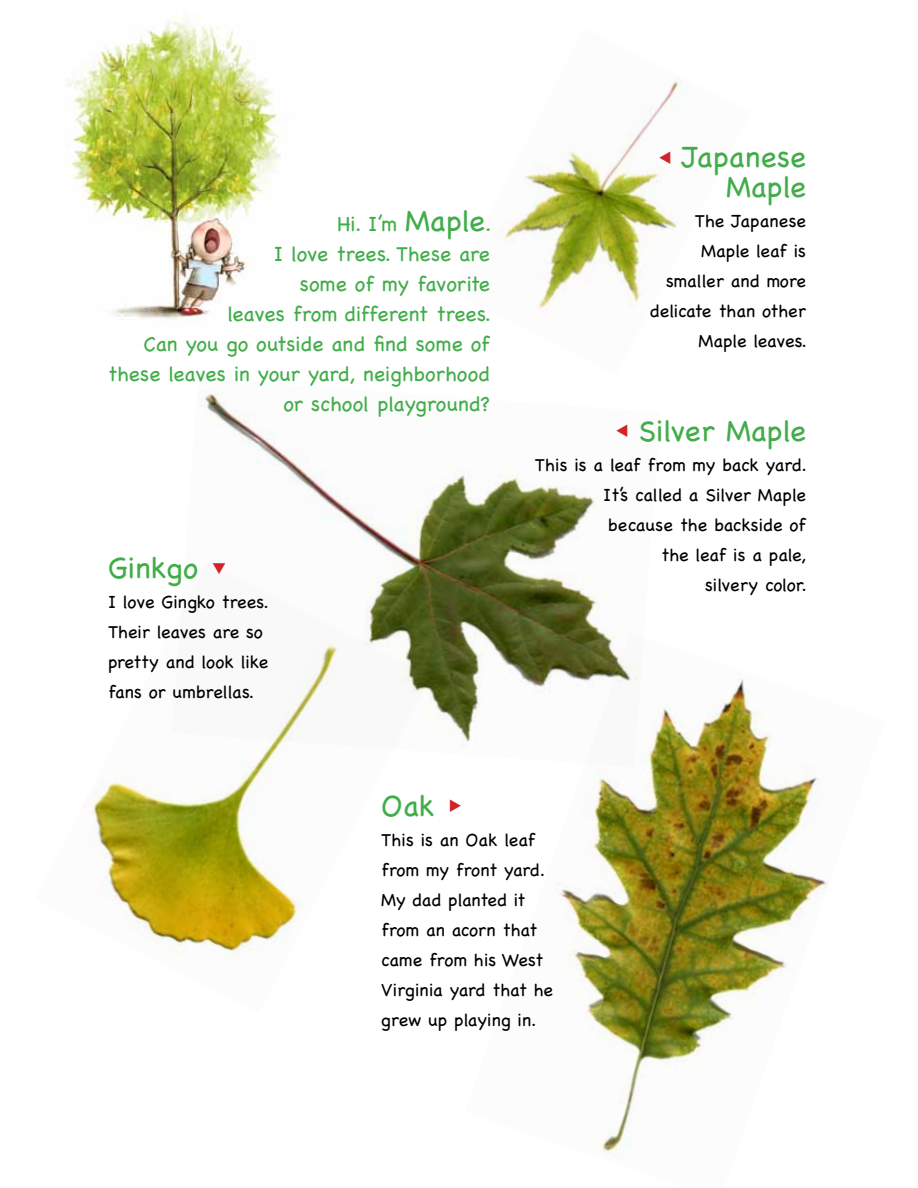
<style>
.page{position:relative;width:918px;height:1188px;background:#fff}
.page>*{position:absolute;margin:0;border:0;box-sizing:border-box;transform-origin:0 0}
.t1{font:30px/30px "Chalkboard";color:#41ad49;text-align:right}
.t2{font:21px/30px "Chalkboard";color:#41ad49;text-align:right}
.t3{font:18px/30px "Chalkboard";color:#000;text-align:right}
.s1{font-size:30px}
.s2{color:#d2232a}
</style>
<div class="page">
<img style="left:553px;top:678px;width:276px;height:475px">
<img style="left:498px;top:79px;width:184px;height:230px">
<img style="left:88px;top:767px;width:214px;height:195px">
<img style="left:201px;top:391px;width:459px;height:376px">
<img style="left:66px;top:18px;width:215px;height:303px">
<p class="t2" style="left:108px;top:209px;width:385px">Hi. I’m <span class="s1">Maple</span>.<br>I love trees. These are<br>some of my favorite<br>leaves from different trees.<br>Can you go outside and find some of these leaves in your yard, neighborhood or school playground?</p>
<h1 class="t1" style="left:108px;top:553px;width:120px">Ginkgo <span class="s2">❑</span></h1>
<p class="t3" style="left:108px;top:587px;width:162px;text-align:left">I love Gingko trees.<br>Their leaves are so pretty and look like fans or umbrellas.</p>
<h1 class="t1" style="left:658px;top:142px;width:149px"><span class="s2">▼</span> Japanese<br>Maple</h1>
<p class="t3" style="left:651px;top:206px;width:158px">The Japanese<br>Maple leaf is smaller and more delicate than other<br>Maple leaves.</p>
<h1 class="t1" style="left:615px;top:415px;width:192px"><span class="s2">▼</span> Silver Maple</h1>
<p class="t3" style="left:535px;top:450px;width:274px">This is a leaf from my back yard.<br>It’s called a Silver Maple because the backside of<br>the leaf is a pale,<br>silvery color.</p>
<h1 class="t1" style="left:381px;top:790px;width:82px">Oak <span class="s2">◆</span></h1>
<p class="t3" style="left:381px;top:824px;width:173px;text-align:left">This is an Oak leaf from my front yard.<br>My dad planted it from an acorn that came from his West<br>Virginia yard that he grew up playing in.</p>
</div>
